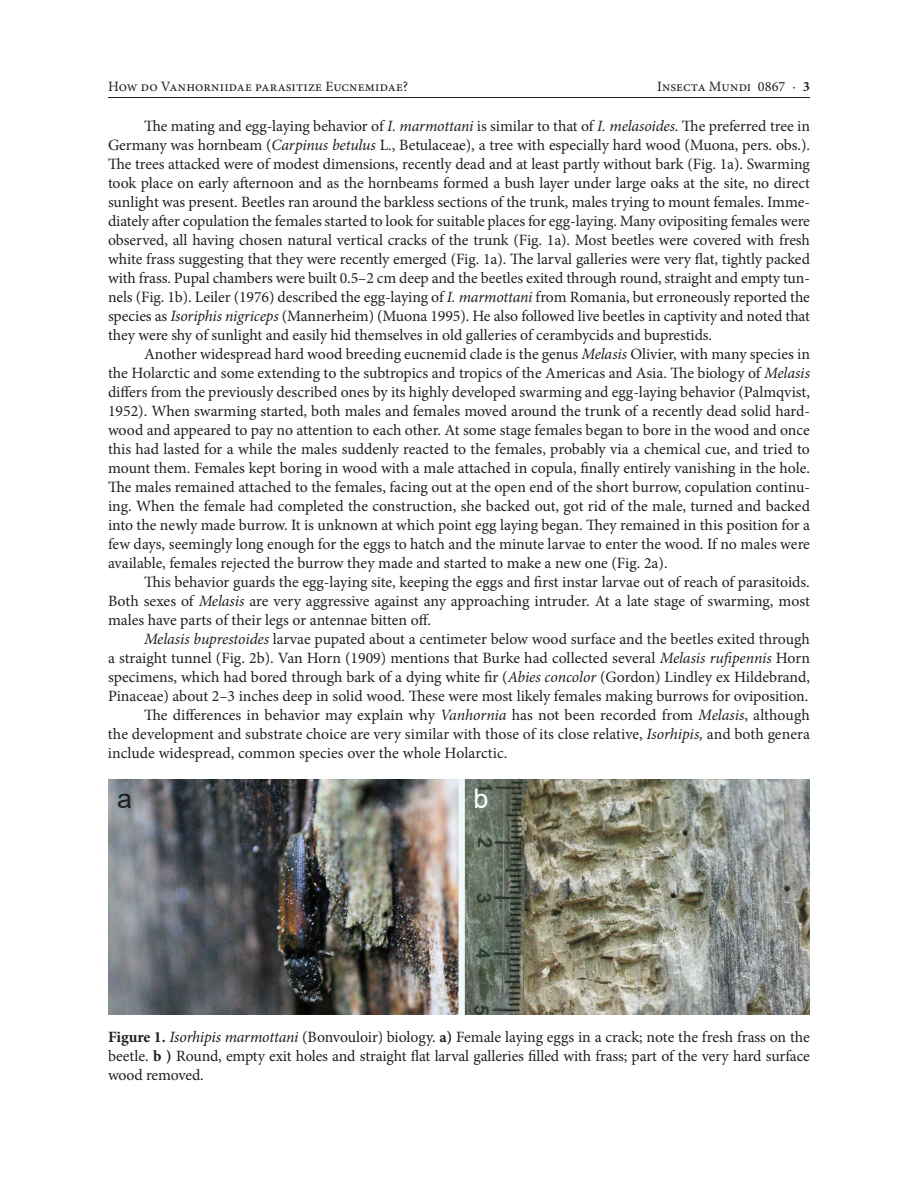
<style>
.page{position:relative;width:918px;height:1188px;background:#fff}
.page>*{position:absolute;margin:0;border:0;box-sizing:border-box;transform-origin:0 0}
.BODY{font:27px "Arial";color:#231f20}
.BODY-2{font:27px "Arial";color:#fff}
.BODY-3{font:15.75px/19px "Minion Pro";letter-spacing:-.005em;color:#231f20;text-align:justify}
.t1{font:14.25px "Minion Pro";letter-spacing:.01em;color:#231f20}
.s1{font-weight:700}
.s2{font-style:italic}
</style>
<div class="page">
<hr style="left:108px;top:97px;width:702px;height:1px;background:#231f20">
<img style="left:108px;top:780px;width:702px;height:234px">
<p class="t1" style="left:108px;top:77px;width:302px">How do Vanhorniidae parasitize Eucnemidae?</p>
<p class="t1" style="left:657px;top:77px;width:154px">Insecta Mundi 0867 · <span class="s1">3</span></p>
<p class="BODY-3" style="left:108px;top:117px;width:704px;text-indent:36px">The mating and egg-laying behavior of <span class="s2">I. marmottani</span> is similar to that of <span class="s2">I. melasoides</span>. The preferred tree in Germany was hornbeam (<span class="s2">Carpinus betulus</span> L., Betulaceae), a tree with especially hard wood (Muona, pers. obs.).<br>The trees attacked were of modest dimensions, recently dead and at least partly without bark (Fig. 1a). Swarming took place on early afternoon and as the hornbeams formed a bush layer under large oaks at the site, no direct sunlight was present. Beetles ran around the barkless sections of the trunk, males trying to mount females. Imme&shy;diately after copulation the females started to look for suitable places for egg-laying. Many ovipositing females were observed, all having chosen natural vertical cracks of the trunk (Fig. 1a). Most beetles were covered with fresh white frass suggesting that they were recently emerged (Fig. 1a). The larval galleries were very flat, tightly packed with frass. Pupal chambers were built 0.5–2 cm deep and the beetles exited through round, straight and empty tun&shy;nels (Fig. 1b). Leiler (1976) described the egg-laying of <span class="s2">I. marmottani</span> from Romania, but erroneously reported the species as <span class="s2">Isoriphis nigriceps</span> (Mannerheim) (Muona 1995). He also followed live beetles in captivity and noted that they were shy of sunlight and easily hid themselves in old galleries of cerambycids and buprestids.</p>
<p class="BODY-3" style="left:108px;top:345px;width:704px;text-indent:36px">Another widespread hard wood breeding eucnemid clade is the genus <span class="s2">Melasis</span> Olivier, with many species in the Holarctic and some extending to the subtropics and tropics of the Americas and Asia. The biology of <span class="s2">Melasis </span>differs from the previously described ones by its highly developed swarming and egg-laying behavior (Palmqvist, 1952). When swarming started, both males and females moved around the trunk of a recently dead solid hard&shy;wood and appeared to pay no attention to each other. At some stage females began to bore in the wood and once this had lasted for a while the males suddenly reacted to the females, probably via a chemical cue, and tried to mount them. Females kept boring in wood with a male attached in copula, finally entirely vanishing in the hole.<br>The males remained attached to the females, facing out at the open end of the short burrow, copulation continu&shy;ing. When the female had completed the construction, she backed out, got rid of the male, turned and backed into the newly made burrow. It is unknown at which point egg laying began. They remained in this position for a few days, seemingly long enough for the eggs to hatch and the minute larvae to enter the wood. If no males were available, females rejected the burrow they made and started to make a new one (Fig. 2a).</p>
<p class="BODY-3" style="left:108px;top:573px;width:703px;text-indent:36px">This behavior guards the egg-laying site, keeping the eggs and first instar larvae out of reach of parasitoids.<br>Both sexes of <span class="s2">Melasis</span> are very aggressive against any approaching intruder. At a late stage of swarming, most males have parts of their legs or antennae bitten off.</p>
<p class="BODY-3" style="left:108px;top:630px;width:704px;text-indent:36px"><span class="s2">Melasis buprestoides</span> larvae pupated about a centimeter below wood surface and the beetles exited through a straight tunnel (Fig. 2b). Van Horn (1909) mentions that Burke had collected several <span class="s2">Melasis rufipennis</span> Horn specimens, which had bored through bark of a dying white fir (<span class="s2">Abies concolor</span> (Gordon) Lindley ex Hildebrand, Pinaceae) about 2–3 inches deep in solid wood. These were most likely females making burrows for oviposition.</p>
<p class="BODY-3" style="left:108px;top:706px;width:704px;text-indent:36px">The differences in behavior may explain why <span class="s2">Vanhornia</span> has not been recorded from <span class="s2">Melasis</span>, although the development and substrate choice are very similar with those of its close relative, <span class="s2">Isorhipis,</span> and both genera include widespread, common species over the whole Holarctic.</p>
<p class="BODY" style="left:117px;top:780px;width:17px">a</p>
<p class="BODY-2" style="left:474px;top:780px;width:17px">b</p>
<p class="BODY-3" style="left:108px;top:1028px;width:704px"><span class="s1">Figure 1.</span> <span class="s2">Isorhipis marmottani</span> (Bonvouloir) biology. <span class="s1">a)</span> Female laying eggs in a crack; note the fresh frass on the beetle. <span class="s1">b )</span> Round, empty exit holes and straight flat larval galleries filled with frass; part of the very hard surface wood removed.</p>
</div>
